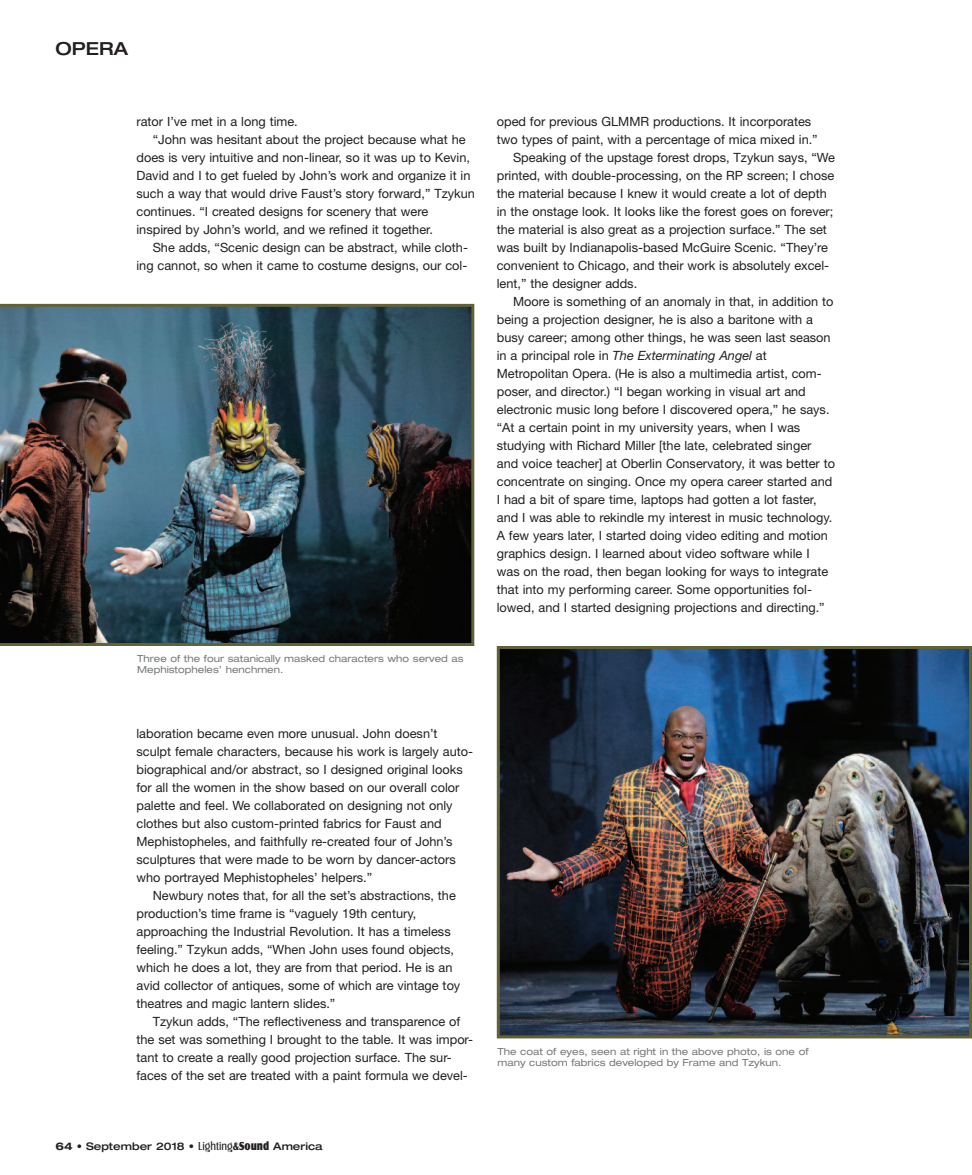
<style>
.page{position:relative;width:972px;height:1175px;background:#fff}
.page>*{position:absolute;margin:0;border:0;box-sizing:border-box;transform-origin:0 0}
.t1{font:500 expanded 18px "Helvetica Neue";color:#231f20}
.t2{font:12.75px/18px "Helvetica Neue";color:#231f20}
.t3{font:italic 12.75px "Helvetica Neue";color:#231f20}
.t4{font:500 expanded 10.5px "Helvetica Neue";color:#231f20}
.t5{font:expanded 9.75px/11.2px "Helvetica Neue";color:#76787b}
.s1{font-style:normal}
.s2{font-weight:700}
.s3{font-family:"Castle T";font-weight:400;font-stretch:normal;font-size:12px}
.s4{font-family:"Castle T";font-weight:700;font-stretch:normal;font-size:12px}
.s5{font-family:"Castle T Ultr";font-weight:400;font-stretch:normal;font-size:12px}
</style>
<div class="page">
<img style="left:501px;top:650px;width:467px;height:384px">
<div style="left:497px;top:646px;width:475px;height:392px;border:3px solid #626237"></div>
<img style="left:0;top:304px;width:474px;height:342px">
<h1 class="t1" style="left:56px;top:42px;width:74px">OPERA</h1>
<p class="t2" style="left:136px;top:114px;width:163px">rator I’ve met in a long time.</p>
<p class="t2" style="left:153px;top:132px;width:314px">“John was hesitant about the project because what he</p>
<p class="t2" style="left:137px;top:150px;width:335px">does is very intuitive and non-linear, so it was up to Kevin,</p>
<p class="t2" style="left:136px;top:168px;width:336px">David and I to get fueled by John’s work and organize it in</p>
<p class="t2" style="left:136px;top:186px;width:340px">such a way that would drive Faust’s story forward,” Tzykun</p>
<p class="t2" style="left:136px;top:204px;width:293px">continues. “I created designs for scenery that were</p>
<p class="t2" style="left:136px;top:222px;width:298px">inspired by John’s world, and we refined it together.</p>
<p class="t2" style="left:153px;top:240px;width:317px">She adds, “Scenic design can be abstract, while cloth-</p>
<p class="t2" style="left:137px;top:258px;width:332px">ing cannot, so when it came to costume designs, our col-</p>
<p class="t5" style="left:137px;top:654px;width:328px">Three of the four satanically masked characters who served as<br>Mephistopheles’ henchmen.</p>
<p class="t2" style="left:136px;top:726px;width:338px">laboration became even more unusual. John doesn’t sculpt female characters, because his work is largely auto&shy;biographical and/or abstract, so I designed original looks for all the women in the show based on our overall color palette and feel. We collaborated on designing not only clothes but also custom-printed fabrics for Faust and Mephistopheles, and faithfully re-created four of John’s sculptures that were made to be worn by dancer-actors who portrayed Mephistopheles’ helpers.”</p>
<p class="t2" style="left:137px;top:888px;width:325px;text-indent:16px">Newbury notes that, for all the set’s abstractions, the production’s time frame is “vaguely 19th century, approaching the Industrial Revolution. It has a timeless feeling.” Tzykun adds, “When John uses found objects, which he does a lot, they are from that period. He is an avid collector of antiques, some of which are vintage toy theatres and magic lantern slides.”</p>
<p class="t2" style="left:137px;top:1014px;width:338px;text-indent:16px">Tzykun adds, “The reflectiveness and transparence of the set was something I brought to the table. It was impor&shy;tant to create a really good projection surface. The sur&shy;faces of the set are treated with a paint formula we devel-</p>
<p class="t2" style="left:497px;top:114px;width:316px">oped for previous GLMMR productions. It incorporates</p>
<p class="t2" style="left:497px;top:132px;width:322px">two types of paint, with a percentage of mica mixed in.”</p>
<p class="t2" style="left:513px;top:150px;width:323px">Speaking of the upstage forest drops, Tzykun says, “We</p>
<p class="t2" style="left:497px;top:168px;width:339px">printed, with double-processing, on the RP screen; I chose</p>
<p class="t2" style="left:497px;top:186px;width:332px">the material because I knew it would create a lot of depth</p>
<p class="t2" style="left:497px;top:204px;width:338px">in the onstage look. It looks like the forest goes on forever;</p>
<p class="t2" style="left:497px;top:222px;width:332px">the material is also great as a projection surface.” The set</p>
<p class="t2" style="left:497px;top:240px;width:333px">was built by Indianapolis-based McGuire Scenic. “They’re</p>
<p class="t2" style="left:497px;top:258px;width:334px">convenient to Chicago, and their work is absolutely excel-</p>
<p class="t2" style="left:497px;top:276px;width:142px">lent,” the designer adds.</p>
<p class="t2" style="left:513px;top:294px;width:322px">Moore is something of an anomaly in that, in addition to</p>
<p class="t2" style="left:497px;top:312px;width:318px">being a projection designer, he is also a baritone with a</p>
<p class="t2" style="left:497px;top:330px;width:335px">busy career; among other things, he was seen last season</p>
<p class="t3" style="left:497px;top:351px;width:271px"><span class="s1">in a principal role in</span> The Exterminating Angel <span class="s1">at</span></p>
<p class="t2" style="left:497px;top:366px;width:326px">Metropolitan Opera. (He is also a multimedia artist, com-</p>
<p class="t2" style="left:497px;top:384px;width:311px">poser, and director.) “I began working in visual art and</p>
<p class="t2" style="left:497px;top:402px;width:334px">electronic music long before I discovered opera,” he says.</p>
<p class="t2" style="left:497px;top:420px;width:305px">“At a certain point in my university years, when I was</p>
<p class="t2" style="left:497px;top:438px;width:316px">studying with Richard Miller [the late, celebrated singer</p>
<p class="t2" style="left:497px;top:456px;width:340px">and voice teacher] at Oberlin Conservatory, it was better to</p>
<p class="t2" style="left:497px;top:474px;width:337px">concentrate on singing. Once my opera career started and</p>
<p class="t2" style="left:497px;top:492px;width:321px">I had a bit of spare time, laptops had gotten a lot faster,</p>
<p class="t2" style="left:497px;top:510px;width:337px">and I was able to rekindle my interest in music technology.</p>
<p class="t2" style="left:497px;top:528px;width:333px">A few years later, I started doing video editing and motion</p>
<p class="t2" style="left:497px;top:546px;width:314px">graphics design. I learned about video software while I</p>
<p class="t2" style="left:497px;top:564px;width:333px">was on the road, then began looking for ways to integrate</p>
<p class="t2" style="left:497px;top:582px;width:317px">that into my performing career. Some opportunities fol-</p>
<p class="t2" style="left:497px;top:600px;width:329px">lowed, and I started designing projections and directing.”</p>
<p class="t5" style="left:498px;top:1047px;width:313px">The coat of eyes, seen at right in the above photo, is one of many custom fabrics developed by Frame and Tzykun.</p>
<p class="t4" style="left:56px;top:1142px;width:269px"><span class="s2">64</span> • September 2018 • <span class="s3">Lighting</span><span class="s4">&amp;</span><span class="s5">Sound</span> America</p>
</div>
